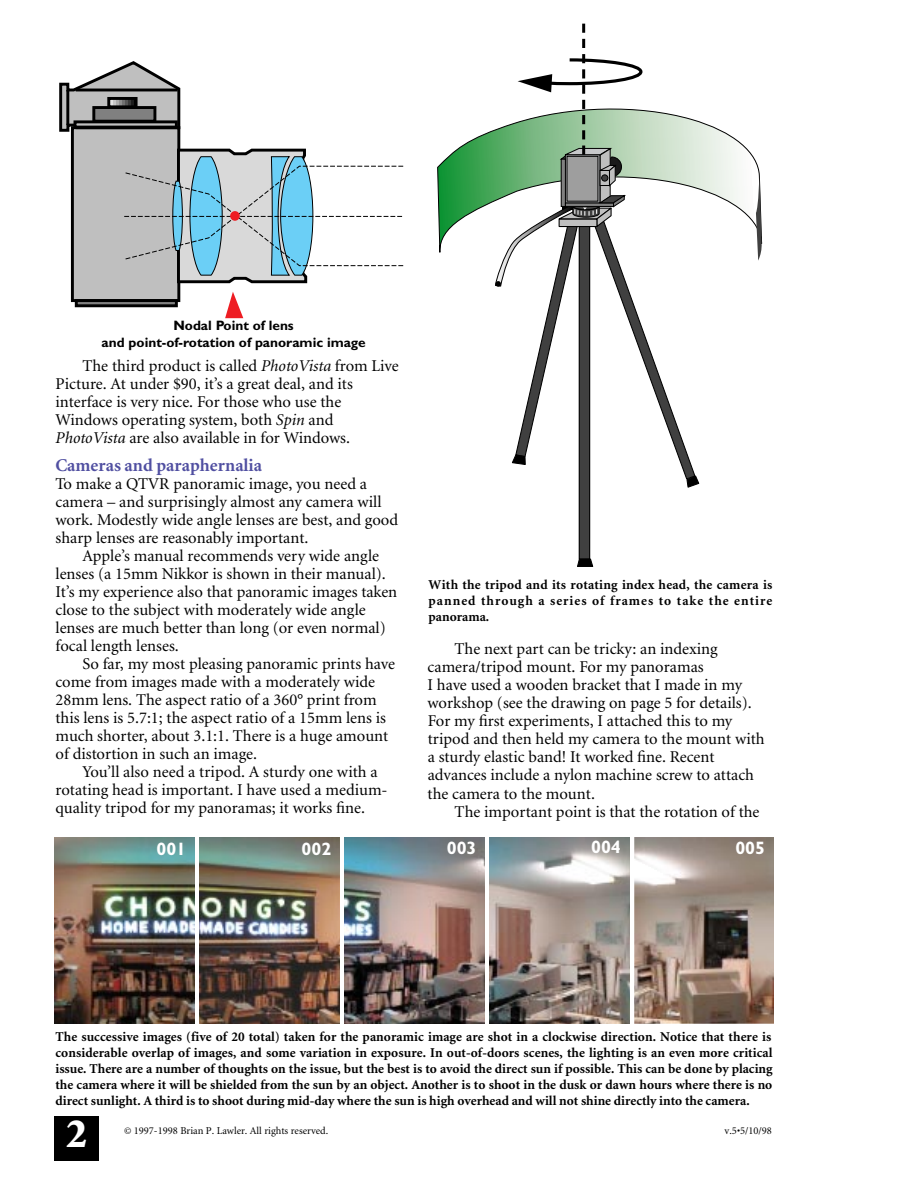
<style>
.page{position:relative;width:918px;height:1188px;background:#fff}
.page>*{position:absolute;margin:0;border:0;box-sizing:border-box;transform-origin:0 0}
.t1{font:900 42px "Minion";color:#fff}
.t2{font:700 18px "Minion";color:#504fa1}
.t3{font:700 18px "Gill Sans";color:#fff}
.t4{font:16.5px/18px "Minion";color:#000}
.t5{font:700 13.65px/16.5px "Gill Sans";color:#000;text-align:center}
.t6{font:700 13.5px/16.2px "Minion";color:#000;text-align:justify}
.t7{font:10.5px "Minion";color:#000}
.s1{font-style:italic}
</style>
<div class="page">
<div style="left:54px;top:1116px;width:45px;height:45px;background:#000"></div>
<svg style="left:59px;top:61px;width:344px;height:257px"></svg>
<img style="left:54px;top:837px;width:141px;height:187px">
<img style="left:199px;top:837px;width:141px;height:187px">
<img style="left:344px;top:837px;width:140px;height:187px">
<img style="left:489px;top:837px;width:141px;height:187px">
<img style="left:634px;top:837px;width:140px;height:187px">
<svg style="left:437px;top:121px;width:309px;height:132px"></svg>
<svg style="left:746px;top:147px;width:16px;height:114px"></svg>
<div style="left:579px;top:221px;width:11px;height:338px;background:#404040"></div>
<div style="left:579px;top:220px;width:11px;height:340px;border:1px solid #000"></div>
<svg style="left:577px;top:558px;width:17px;height:9px"></svg>
<svg style="left:495px;top:24px;width:205px;height:465px"></svg>
<p class="t5" style="left:102px;top:319px;width:265px">Nodal Point of lens<br>and point-of-rotation of panoramic image</p>
<p class="t4" style="left:56px;top:358px;width:345px;text-indent:27px">The third product is called <span class="s1">PhotoVista</span> from Live Picture. At under $90, it’s a great deal, and its interface is very nice. For those who use the Windows operating system, both <span class="s1">Spin</span> and <span class="s1">PhotoVista</span> are also available in for Windows.</p>
<p class="t2" style="left:56px;top:458px;width:208px">Cameras and paraphernalia</p>
<p class="t4" style="left:56px;top:476px;width:344px">To make a QTVR panoramic image, you need a camera – and surprisingly almost any camera will work. Modestly wide angle lenses are best, and good sharp lenses are reasonably important.</p>
<p class="t4" style="left:56px;top:548px;width:343px;text-indent:27px">Apple’s manual recommends very wide angle lenses (a 15mm Nikkor is shown in their manual).<br>It’s my experience also that panoramic images taken close to the subject with moderately wide angle lenses are much better than long (or even normal) focal length lenses.</p>
<p class="t4" style="left:56px;top:656px;width:341px;text-indent:27px">So far, my most pleasing panoramic prints have come from images made with a moderately wide 28mm lens. The aspect ratio of a 360° print from this lens is 5.7:1; the aspect ratio of a 15mm lens is much shorter, about 3.1:1. There is a huge amount of distortion in such an image.</p>
<p class="t4" style="left:56px;top:764px;width:334px;text-indent:27px">You’ll also need a tripod. A sturdy one with a rotating head is important. I have used a medium&shy;quality tripod for my panoramas; it works fine.</p>
<p class="t6" style="left:429px;top:577px;width:345px">With the tripod and its rotating index head, the camera is panned through a series of frames to take the entire panorama.</p>
<p class="t4" style="left:428px;top:642px;width:339px;text-indent:27px">The next part can be tricky: an indexing camera/tripod mount. For my panoramas<br>I have used a wooden bracket that I made in my workshop (see the drawing on page 5 for details).<br>For my first experiments, I attached this to my tripod and then held my camera to the mount with a sturdy elastic band! It worked fine. Recent advances include a nylon machine screw to attach the camera to the mount.</p>
<p class="t4" style="left:455px;top:804px;width:306px">The important point is that the rotation of the</p>
<p class="t3" style="left:156px;top:843px;width:31px">001</p>
<p class="t3" style="left:302px;top:842px;width:31px">002</p>
<p class="t3" style="left:447px;top:841px;width:31px">003</p>
<p class="t3" style="left:591px;top:841px;width:31px">004</p>
<p class="t3" style="left:735px;top:842px;width:31px">005</p>
<p class="t6" style="left:56px;top:1029px;width:719px">The successive images (five of 20 total) taken for the panoramic image are shot in a clockwise direction. Notice that there is considerable overlap of images, and some variation in exposure. In out-of-doors scenes, the lighting is an even more critical issue. There are a number of thoughts on the issue, but the best is to avoid the direct sun if possible. This can be done by placing the camera where it will be shielded from the sun by an object. Another is to shoot in the dusk or dawn hours where there is no direct sunlight. A third is to shoot during mid-day where the sun is high overhead and will not shine directly into the camera.</p>
<h1 class="t1" style="left:66px;top:1117px;width:22px">2</h1>
<p class="t7" style="left:124px;top:1127px;width:206px">© 1997-1998 Brian P. Lawler. All rights reserved.</p>
<p class="t7" style="left:725px;top:1127px;width:49px">v.5•5/10/98</p>
</div>
